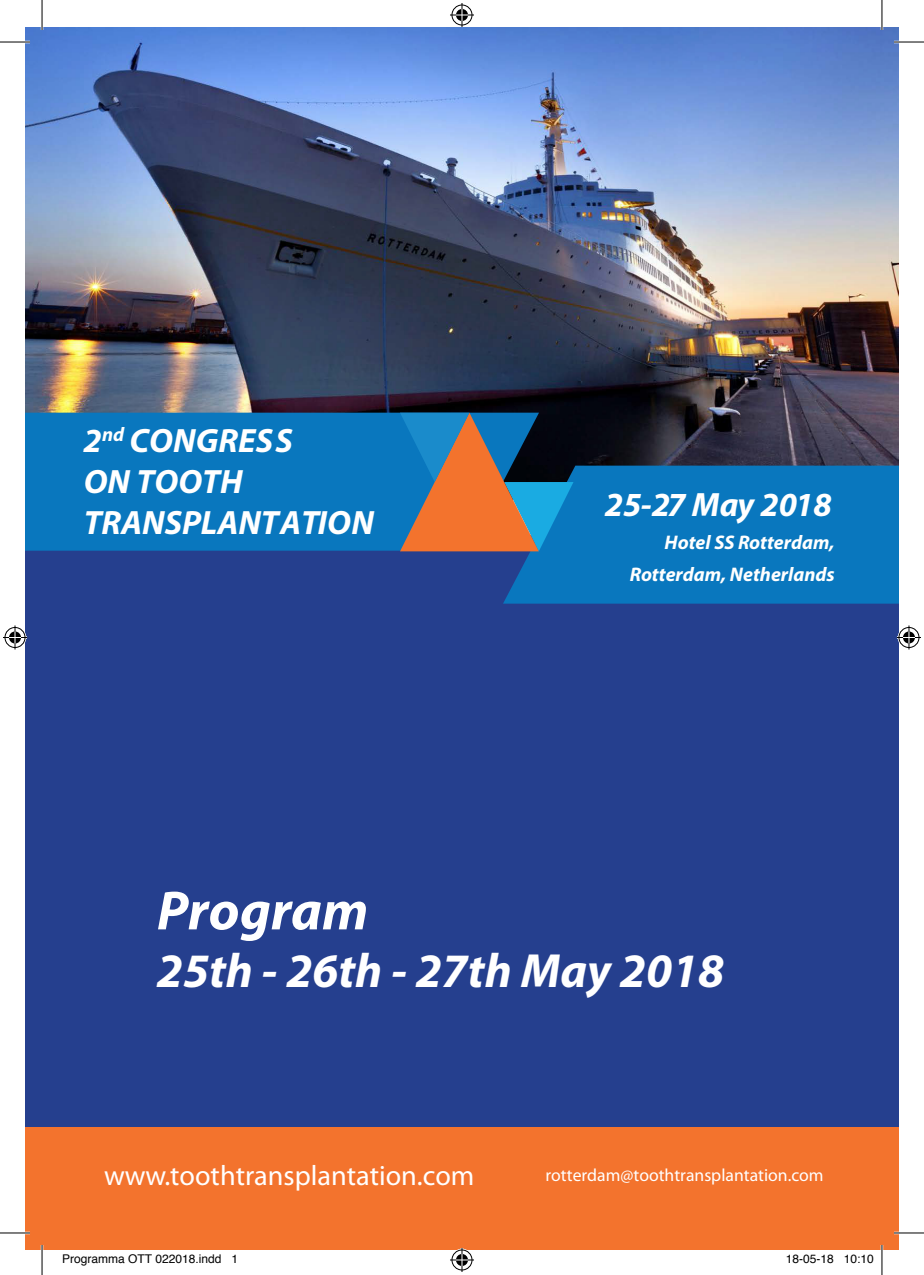
<style>
.page{position:relative;width:924px;height:1275px;background:#fff}
.page>*{position:absolute;margin:0;border:0;box-sizing:border-box;transform-origin:0 0}
.t1{font:italic 700 55.6px "Myriad Pro";color:#fff}
.t2{font:italic 700 48.2px "Myriad Pro";color:#fff}
.t3{font:italic 700 33.8px/40.6px "Myriad Pro";color:#fff}
.t4{font:28.2px "Myriad Pro";color:#fff}
.t5{font:italic 700 19.8px/32.4px "Myriad Pro";color:#fff;text-align:right}
.t6{font:17.6px "Myriad Pro";color:#fff}
.t7{font:12px "Helvetica";color:#000}
</style>
<div class="page">
<div style="left:25px;top:279px;width:873px;height:854px;background:#253f8e"></div>
<div style="left:25px;top:1127px;width:873px;height:123px;background:#f3732d"></div>
<img style="left:25px;top:27px;width:873px;height:438px">
<div style="left:503px;top:465px;width:395px;height:138px;background:#0977be"></div>
<div style="left:25px;top:413px;width:375px;height:137px;background:#0977be"></div>
<svg style="left:400px;top:413px;width:173px;height:138px;background:#686b6e"></svg>
<hr style="left:0;top:41px;width:30px;height:2px;background:#fff">
<hr style="left:893px;top:41px;width:30px;height:2px;background:#fff">
<hr style="left:0;top:1231px;width:30px;height:3px;background:#fff">
<hr style="left:893px;top:1231px;width:30px;height:3px;background:#fff">
<hr style="left:41px;top:0;width:2px;height:30px;background:#fff">
<hr style="left:41px;top:1245px;width:2px;height:30px;background:#fff">
<hr style="left:880px;top:0;width:2px;height:30px;background:#fff">
<hr style="left:880px;top:1245px;width:2px;height:30px;background:#fff">
<hr style="left:0;top:42px;width:30px;height:1px;background:#000">
<hr style="left:893px;top:42px;width:30px;height:1px;background:#000">
<hr style="left:0;top:1232px;width:30px;height:1px;background:#000">
<hr style="left:893px;top:1232px;width:30px;height:1px;background:#000">
<hr style="left:42px;top:0;width:1px;height:30px;background:#000">
<hr style="left:42px;top:1245px;width:1px;height:30px;background:#000">
<hr style="left:881px;top:0;width:1px;height:30px;background:#000">
<hr style="left:881px;top:1245px;width:1px;height:30px;background:#000">
<svg style="left:450px;top:3px;width:24px;height:24px"></svg>
<svg style="left:450px;top:1248px;width:24px;height:24px"></svg>
<svg style="left:3px;top:625px;width:24px;height:24px"></svg>
<svg style="left:897px;top:625px;width:23px;height:24px"></svg>
<p class="t3" style="left:83px;top:420px;width:292px">2<sup>nd</sup> CONGRESS<br>ON TOOTH<br>TRANSPLANTATION</p>
<p class="t3" style="left:604px;top:483px;width:228px">25-27 May 2018</p>
<p class="t5" style="left:629px;top:525px;width:206px">Hotel SS Rotterdam,<br>Rotterdam, Netherlands</p>
<p class="t1" style="left:157px;top:874px;width:213px">Program</p>
<p class="t2" style="left:157px;top:939px;width:568px">25th - 26th - 27th May 2018</p>
<p class="t4" style="left:104px;top:1157px;width:372px">www.toothtransplantation.com</p>
<p class="t6" style="left:545px;top:1164px;width:279px">rotterdam@toothtransplantation.com</p>
<p class="t7" style="left:62px;top:1249px;width:178px">Programma OTT 022018.indd 1</p>
<p class="t7" style="left:785px;top:1249px;width:90px">18-05-18 10:10</p>
</div>
